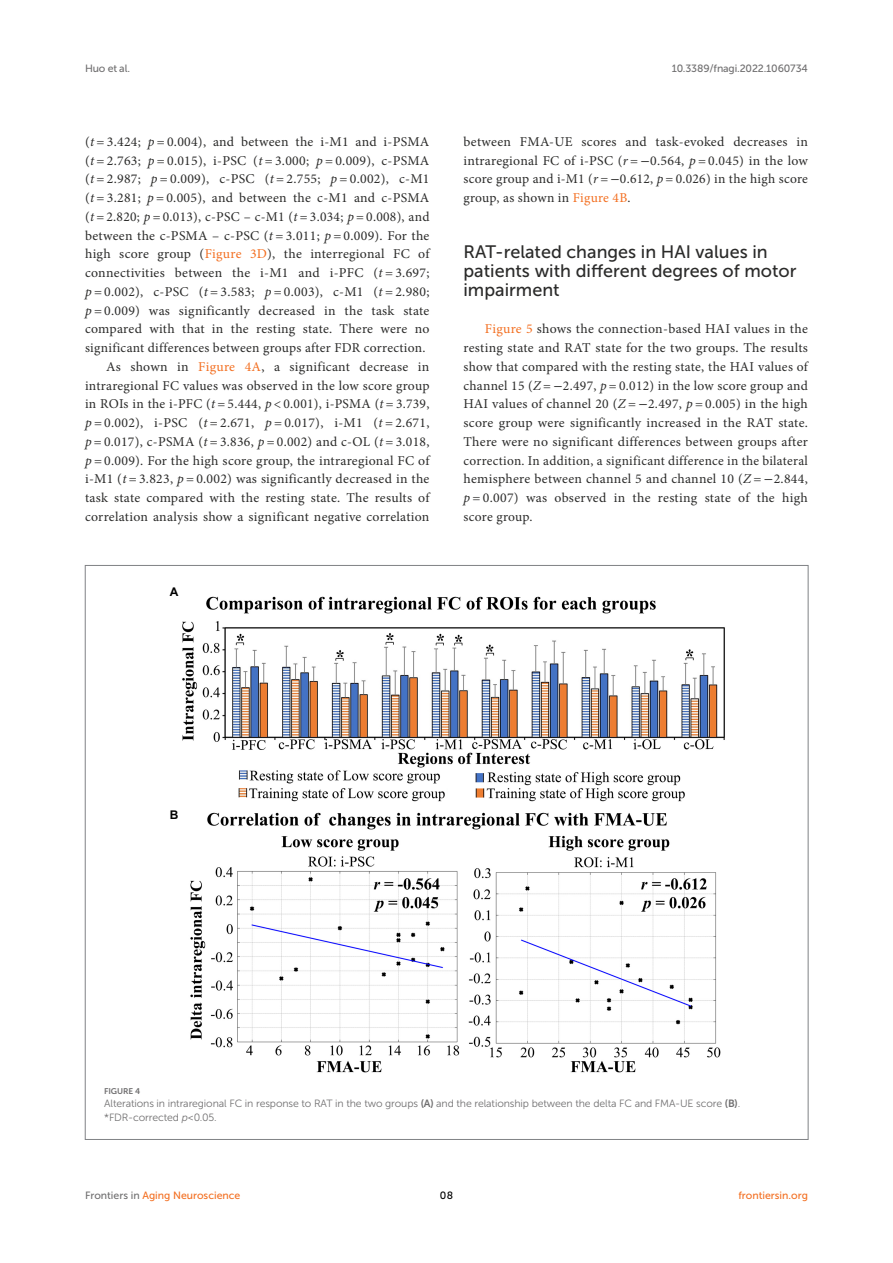
<style>
.page{position:relative;width:893px;height:1263px;background:#fff}
.page>*{position:absolute;margin:0;border:0;box-sizing:border-box;transform-origin:0 0}
.HEAD_2{font:18px/18.8px "Museo Sans 500";color:#2b2b2a}
.TEXT_FLUSH{font:13.5px/18.8px "Minion Pro";letter-spacing:.02em;color:#2b2b2a;text-align:justify}
.TEXT{font:13.5px/18.8px "Minion Pro";letter-spacing:.02em;color:#2b2b2a;text-align:justify}
.t1{font:700 12px "Arial";color:#000}
.FIG_LEG{font:10.5px/13.5px "Museo Sans 300";letter-spacing:-.01em;color:#706f70}
.t2{font:10.5px "Museo Sans 500";color:#f36f21}
.t3{font:10.5px "Museo Sans 500";letter-spacing:-.015em;color:#706f70}
.t4{font:10.5px "Museo Sans 500";color:#000}
.FIG_HD{font:8.25px "Museo Sans 700";letter-spacing:-.01em;color:#706f70}
.s1{font-style:italic}
.s2{color:#f36f21}
.s3{font-family:"STIX General"}
.s4{font-family:"Museo Sans 700"}
.s5{color:#706f70}
</style>
<div class="page">
<img style="left:182px;top:596px;width:543px;height:477px">
<p class="t3" style="left:85px;top:63px;width:46px">Huo et al.</p>
<p class="t3" style="left:672px;top:63px;width:138px">10.3389/fnagi.2022.1060734</p>
<p class="TEXT_FLUSH" style="left:85px;top:132px;width:346px">(<span class="s1">t</span> = 3.424; <span class="s1">p</span> = 0.004), and between the i-M1 and i-PSMA (<span class="s1">t</span> = 2.763; <span class="s1">p</span> = 0.015), i-PSC (<span class="s1">t</span> = 3.000; <span class="s1">p</span> = 0.009), c-PSMA (<span class="s1">t</span> = 2.987; <span class="s1">p</span> = 0.009), c-PSC (<span class="s1">t</span> = 2.755; <span class="s1">p</span> = 0.002), c-M1 (<span class="s1">t</span> = 3.281; <span class="s1">p</span> = 0.005), and between the c-M1 and c-PSMA (<span class="s1">t</span> = 2.820; <span class="s1">p</span> = 0.013), c-PSC – c-M1 (<span class="s1">t</span> = 3.034; <span class="s1">p</span> = 0.008), and between the c-PSMA – c-PSC (<span class="s1">t</span> = 3.011; <span class="s1">p</span> = 0.009). For the high score group (<span class="s2">Figure 3D</span>), the interregional FC of connectivities between the i-M1 and i-PFC (<span class="s1">t</span> = 3.697; <span class="s1">p</span> = 0.002), c-PSC (<span class="s1">t</span> = 3.583; <span class="s1">p</span> = 0.003), c-M1 (<span class="s1">t</span> = 2.980; <span class="s1">p</span> = 0.009) was significantly decreased in the task state compared with that in the resting state. There were no significant differences between groups after FDR correction.</p>
<p class="TEXT" style="left:85px;top:357px;width:346px;text-indent:21px">As shown in <span class="s2">Figure 4A</span>, a significant decrease in intraregional FC values was observed in the low score group in ROIs in the i-PFC (<span class="s1">t</span> = 5.444, <span class="s1">p</span> &lt; 0.001), i-PSMA (<span class="s1">t</span> = 3.739, <span class="s1">p</span> = 0.002), i-PSC (<span class="s1">t</span> = 2.671, <span class="s1">p</span> = 0.017), i-M1 (<span class="s1">t</span> = 2.671, <span class="s1">p</span> = 0.017), c-PSMA (<span class="s1">t</span> = 3.836, <span class="s1">p</span> = 0.002) and c-OL (<span class="s1">t</span> = 3.018, <span class="s1">p</span> = 0.009). For the high score group, the intraregional FC of i-M1 (<span class="s1">t</span> = 3.823, <span class="s1">p</span> = 0.002) was significantly decreased in the task state compared with the resting state. The results of correlation analysis show a significant negative correlation</p>
<p class="t1" style="left:170px;top:584px;width:10px">A</p>
<p class="TEXT" style="left:463px;top:132px;width:346px">between FMA-UE scores and task-evoked decreases in intraregional FC of i-PSC (<span class="s1">r</span> =<span class="s3">−</span>0.564, <span class="s1">p</span> = 0.045) in the low score group and i-M1 (<span class="s1">r</span> =<span class="s3">−</span>0.612, <span class="s1">p</span> = 0.026) in the high score group, as shown in <span class="s2">Figure 4B</span>.</p>
<p class="HEAD_2" style="left:463px;top:243px;width:335px">RAT-related changes in HAI values in patients with different degrees of motor impairment</p>
<p class="TEXT_FLUSH" style="left:463px;top:320px;width:346px;text-indent:21px"><span class="s2">Figure 5</span> shows the connection-based HAI values in the resting state and RAT state for the two groups. The results show that compared with the resting state, the HAI values of channel 15 (<span class="s1">Z</span> =<span class="s3">−</span>2.497, <span class="s1">p</span> = 0.012) in the low score group and HAI values of channel 20 (<span class="s1">Z</span> =<span class="s3">−</span>2.497, <span class="s1">p</span> = 0.005) in the high score group were significantly increased in the RAT state.<br>There were no significant differences between groups after correction. In addition, a significant difference in the bilateral hemisphere between channel 5 and channel 10 (<span class="s1">Z</span> =<span class="s3">−</span>2.844, <span class="s1">p</span> = 0.007) was observed in the resting state of the high score group.</p>
<p class="t1" style="left:170px;top:807px;width:10px">B</p>
<p class="FIG_HD" style="left:104px;top:1086px;width:37px">FIGURE 4</p>
<p class="FIG_LEG" style="left:104px;top:1097px;width:638px">Alterations in intraregional FC in response to RAT in the two groups <span class="s4">(A)</span> and the relationship between the delta FC and FMA-UE score <span class="s4">(B)</span>. *FDR-corrected <span class="s1">p</span> &lt; 0.05.</p>
<p class="t2" style="left:85px;top:1190px;width:157px"><span class="s5">Frontiers in</span> Aging Neuroscience</p>
<p class="t4" style="left:440px;top:1190px;width:15px">08</p>
<p class="t2" style="left:738px;top:1190px;width:71px">frontiersin.org</p>
</div>
